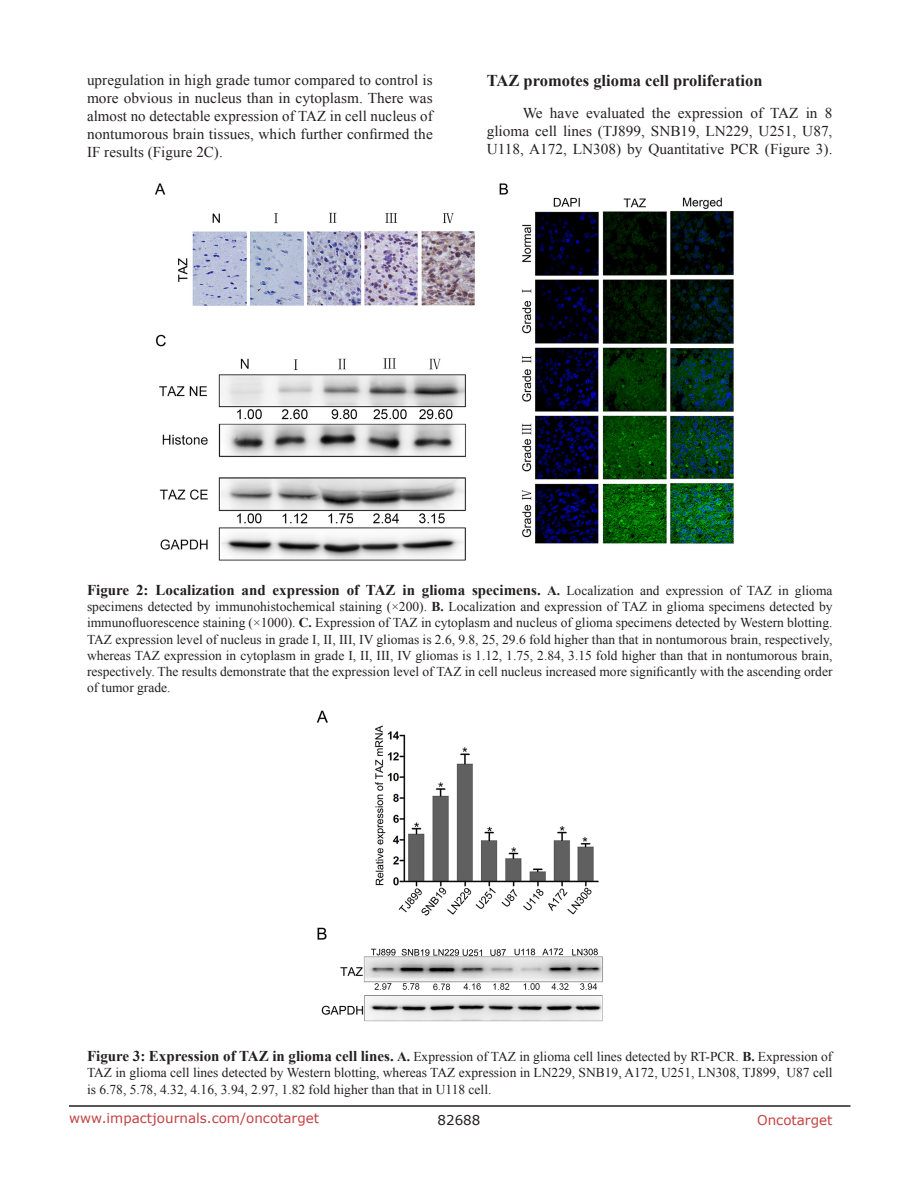
<style>
.page{position:relative;width:918px;height:1188px;background:#fff}
.page>*{position:absolute;margin:0;border:0;box-sizing:border-box;transform-origin:0 0}
.SubHeading{font:700 16.5px "Times New Roman";color:#231f20}
.BodyText{font:15px/18px "Times New Roman";letter-spacing:.005em;color:#231f20;text-align:justify}
.figuretext{font:700 15px "Times New Roman";color:#231f20}
.figuretext-2{font:13.5px/16.2px "Times New Roman";color:#231f20;text-align:justify}
.t1{font:13.5px "Verdana";color:#c24141}
.t2{font:13.5px "Verdana";color:#231f20}
.s1{font-size:13.5px}
.s2{font-weight:400;font-size:13.5px}
.s3{font-weight:700}
.s4{font-weight:700;font-size:15px}
</style>
<div class="page">
<hr style="left:69px;top:1105px;width:781px;height:2px;background:#231f20">
<img style="left:155px;top:183px;width:579px;height:378px">
<img style="left:316px;top:710px;width:287px;height:312px">
<p class="BodyText" style="left:87px;top:71px;width:347px">upregulation in high grade tumor compared to control is more obvious in nucleus than in cytoplasm. There was almost no detectable expression of TAZ in cell nucleus of nontumorous brain tissues, which further confirmed the IF results (Figure 2C).</p>
<p class="SubHeading" style="left:487px;top:69px;width:277px">TAZ promotes glioma cell proliferation</p>
<p class="BodyText" style="left:487px;top:103px;width:347px;text-indent:36px">We have evaluated the expression of TAZ in 8 glioma cell lines (TJ899, SNB19, LN229, U251, U87, U118, A172, LN308) by Quantitative PCR (Figure 3).</p>
<p class="figuretext" style="left:87px;top:580px;width:747px">Figure 2: Localization and expression of TAZ in glioma specimens. <span class="s1">A.</span> <span class="s2">Localization and expression of TAZ in glioma</span></p>
<p class="figuretext-2" style="left:87px;top:598px;width:747px">specimens detected by immunohistochemical staining (×200). <span class="s3">B.</span> Localization and expression of TAZ in glioma specimens detected by immunofluorescence staining (×1000). <span class="s3">C.</span> Expression of TAZ in cytoplasm and nucleus of glioma specimens detected by Western blotting.<br>TAZ expression level of nucleus in grade I, II, III, IV gliomas is 2.6, 9.8, 25, 29.6 fold higher than that in nontumorous brain, respectively, whereas TAZ expression in cytoplasm in grade I, II, III, IV gliomas is 1.12, 1.75, 2.84, 3.15 fold higher than that in nontumorous brain, respectively. The results demonstrate that the expression level of TAZ in cell nucleus increased more significantly with the ascending order of tumor grade.</p>
<p class="figuretext-2" style="left:87px;top:1048px;width:747px"><span class="s4">Figure 3: Expression of TAZ in glioma cell lines.</span> <span class="s3">A.</span> Expression of TAZ in glioma cell lines detected by RT-PCR. <span class="s3">B.</span> Expression of TAZ in glioma cell lines detected by Western blotting, whereas TAZ expression in LN229, SNB19, A172, U251, LN308, TJ899, U87 cell is 6.78, 5.78, 4.32, 4.16, 3.94, 2.97, 1.82 fold higher than that in U118 cell.</p>
<p class="t1" style="left:69px;top:1109px;width:252px">www.impactjournals.com/oncotarget</p>
<p class="t2" style="left:438px;top:1111px;width:44px">82688</p>
<p class="t1" style="left:757px;top:1111px;width:77px">Oncotarget</p>
</div>
